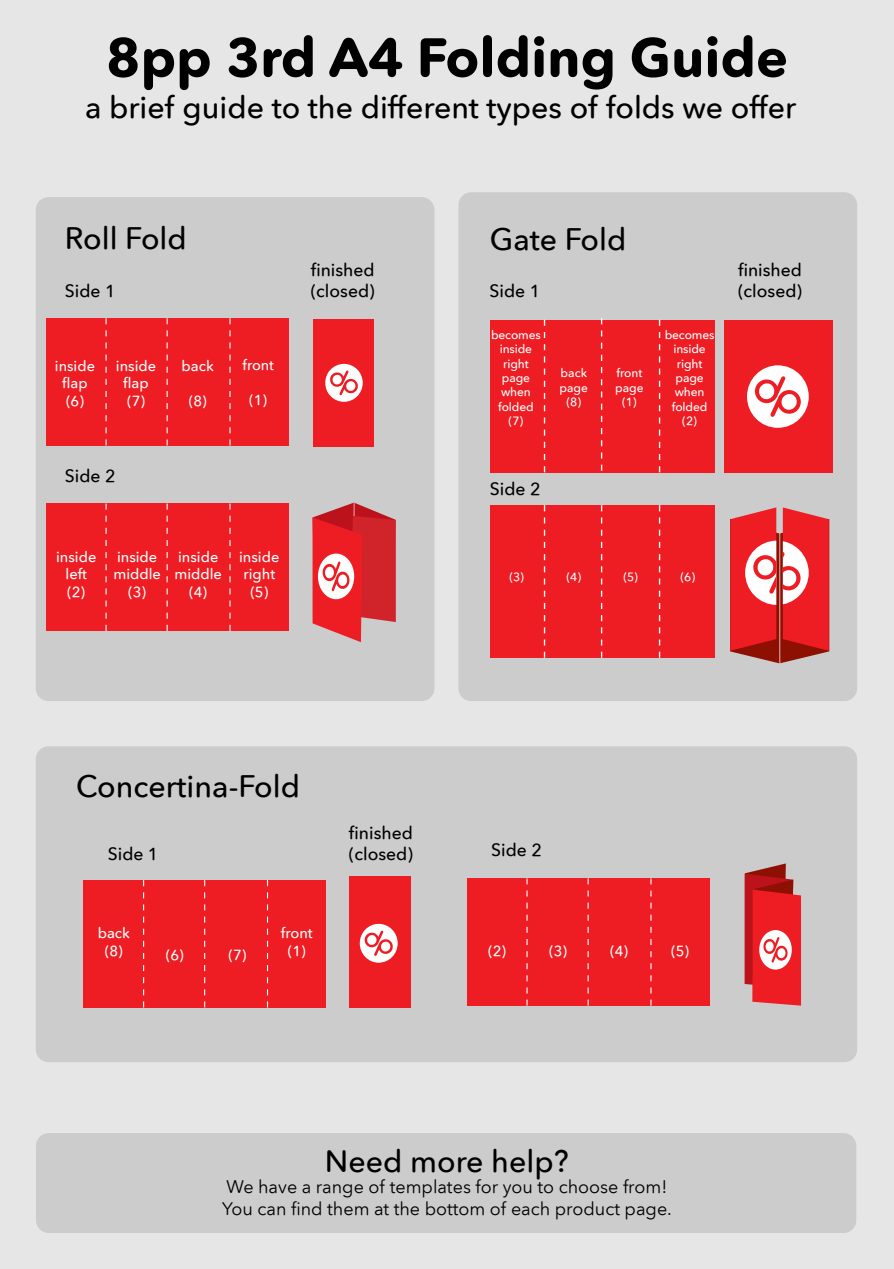
<style>
.page{position:relative;width:894px;height:1269px;background:#e6e6e6}
.page>*{position:absolute;margin:0;border:0;box-sizing:border-box;transform-origin:0 0}
.t1{font:700 54.15px "Avenir Next Rounded Pro";color:#000}
.t2{font:500 30.45px "Avenir Next Rounded Pro";color:#000}
.t3{font:18px "Avenir Next Rounded Pro";color:#000}
.t4{font:500 17.55px "Avenir Next Rounded Pro";color:#000}
.t5{font:500 14.7px/17.5px "Avenir Next Rounded Pro";color:#fff}
.t6{font:500 14.55px "Avenir Next Rounded Pro";color:#fff}
.t7{font:500 12px/14.4px "Avenir Next Rounded Pro";letter-spacing:-.01em;color:#fff;text-align:center}
</style>
<div class="page">
<div style="left:36px;top:197px;width:398px;height:504px;background:#ccc;border-radius:13px"></div>
<div style="left:458px;top:192px;width:399px;height:509px;background:#ccc;border-radius:13px"></div>
<div style="left:724px;top:320px;width:109px;height:152px;background:#ed1d23"></div>
<div style="left:545px;top:320px;width:115px;height:152px;background:#ed1d23"></div>
<div style="left:490px;top:320px;width:55px;height:152px;background:#ed1d23"></div>
<div style="left:660px;top:320px;width:55px;height:152px;background:#ed1d23"></div>
<svg style="left:544px;top:320px;width:1px;height:152px"></svg>
<svg style="left:659px;top:320px;width:1px;height:152px"></svg>
<svg style="left:601px;top:318px;width:1px;height:153px"></svg>
<div style="left:545px;top:505px;width:115px;height:153px;background:#ed1d23"></div>
<div style="left:490px;top:505px;width:55px;height:153px;background:#ed1d23"></div>
<div style="left:660px;top:505px;width:55px;height:153px;background:#ed1d23"></div>
<svg style="left:544px;top:505px;width:1px;height:153px"></svg>
<svg style="left:659px;top:505px;width:1px;height:153px"></svg>
<div style="left:313px;top:319px;width:60px;height:128px;background:#ed1d23"></div>
<div style="left:325px;top:364px;width:38px;height:38px;background:#fff;border-radius:50%"></div>
<svg style="left:329px;top:370px;width:30px;height:25px"></svg>
<div style="left:747px;top:365px;width:62px;height:63px;background:#fff;border-radius:50%"></div>
<svg style="left:753px;top:376px;width:49px;height:41px"></svg>
<svg style="left:313px;top:503px;width:83px;height:139px"></svg>
<div style="left:46px;top:318px;width:61px;height:128px;background:#ed1d23"></div>
<div style="left:228px;top:318px;width:61px;height:128px;background:#ed1d23"></div>
<div style="left:167px;top:318px;width:61px;height:128px;background:#ed1d23"></div>
<div style="left:107px;top:318px;width:60px;height:128px;background:#ed1d23"></div>
<svg style="left:167px;top:318px;width:1px;height:128px"></svg>
<svg style="left:229px;top:318px;width:2px;height:128px"></svg>
<svg style="left:106px;top:318px;width:1px;height:128px"></svg>
<div style="left:46px;top:504px;width:61px;height:127px;background:#ed1d23"></div>
<div style="left:228px;top:504px;width:61px;height:127px;background:#ed1d23"></div>
<div style="left:167px;top:504px;width:61px;height:127px;background:#ed1d23"></div>
<div style="left:107px;top:504px;width:60px;height:127px;background:#ed1d23"></div>
<svg style="left:167px;top:504px;width:1px;height:127px"></svg>
<svg style="left:229px;top:504px;width:2px;height:127px"></svg>
<svg style="left:106px;top:504px;width:1px;height:127px"></svg>
<div style="left:36px;top:746px;width:821px;height:316px;background:#ccc;border-radius:13px"></div>
<svg style="left:745px;top:863px;width:56px;height:143px;background:#dc4447"></svg>
<div style="left:349px;top:876px;width:62px;height:132px;background:#ed1d23"></div>
<div style="left:360px;top:924px;width:38px;height:39px;background:#fff;border-radius:50%"></div>
<svg style="left:364px;top:930px;width:30px;height:26px"></svg>
<div style="left:83px;top:880px;width:61px;height:128px;background:#ed1d23"></div>
<div style="left:266px;top:880px;width:60px;height:128px;background:#ed1d23"></div>
<div style="left:205px;top:880px;width:61px;height:128px;background:#ed1d23"></div>
<div style="left:144px;top:880px;width:61px;height:128px;background:#ed1d23"></div>
<svg style="left:204px;top:880px;width:1px;height:127px"></svg>
<svg style="left:267px;top:880px;width:1px;height:127px"></svg>
<svg style="left:143px;top:880px;width:1px;height:127px"></svg>
<div style="left:467px;top:878px;width:61px;height:128px;background:#ed1d23"></div>
<div style="left:649px;top:878px;width:61px;height:128px;background:#ed1d23"></div>
<div style="left:588px;top:878px;width:61px;height:128px;background:#ed1d23"></div>
<div style="left:528px;top:878px;width:60px;height:128px;background:#ed1d23"></div>
<svg style="left:588px;top:878px;width:1px;height:128px"></svg>
<svg style="left:650px;top:878px;width:2px;height:128px"></svg>
<svg style="left:526px;top:878px;width:2px;height:128px"></svg>
<svg style="left:730px;top:507px;width:99px;height:156px;background:#e14c4e"></svg>
<hr style="left:779px;top:533px;width:1px;height:131px;background:#fff">
<svg style="left:601px;top:505px;width:1px;height:153px"></svg>
<div style="left:36px;top:1133px;width:820px;height:100px;background:#ccc;border-radius:13px"></div>
<p class="t1" style="left:106px;top:24px;width:684px">8pp 3rd A4 Folding Guide</p>
<p class="t2" style="left:85px;top:89px;width:713px">a brief guide to the different types of folds we offer</p>
<p class="t2" style="left:65px;top:220px;width:123px">Roll Fold</p>
<p class="t2" style="left:490px;top:221px;width:138px">Gate Fold</p>
<p class="t4" style="left:490px;top:280px;width:52px">Side 1</p>
<p class="t4" style="left:311px;top:260px;width:65px">finished</p>
<p class="t4" style="left:311px;top:281px;width:65px">(closed)</p>
<p class="t4" style="left:65px;top:280px;width:52px">Side 1</p>
<p class="t6" style="left:55px;top:357px;width:42px">inside</p>
<p class="t6" style="left:62px;top:374px;width:27px">flap</p>
<p class="t5" style="left:66px;top:392px;width:19px">(6)</p>
<p class="t5" style="left:116px;top:357px;width:42px">inside</p>
<p class="t5" style="left:123px;top:374px;width:27px">flap</p>
<p class="t5" style="left:127px;top:392px;width:19px">(7)</p>
<p class="t4" style="left:65px;top:465px;width:52px">Side 2</p>
<p class="t5" style="left:182px;top:357px;width:34px">back</p>
<p class="t5" style="left:189px;top:392px;width:19px">(8)</p>
<p class="t6" style="left:242px;top:356px;width:33px">front</p>
<p class="t5" style="left:249px;top:392px;width:19px">(1)</p>
<p class="t7" style="left:491px;top:327px;width:51px">becomes inside right page when folded</p>
<p class="t7" style="left:509px;top:414px;width:16px">(7)</p>
<p class="t7" style="left:560px;top:366px;width:30px;text-align:left">back page</p>
<p class="t7" style="left:566px;top:395px;width:16px">(8)</p>
<p class="t4" style="left:490px;top:478px;width:52px">Side 2</p>
<p class="t7" style="left:616px;top:366px;width:27px">front</p>
<p class="t7" style="left:615px;top:380px;width:30px">page</p>
<p class="t7" style="left:622px;top:395px;width:16px">(1)</p>
<p class="t7" style="left:665px;top:327px;width:51px">becomes inside right page when folded</p>
<p class="t7" style="left:682px;top:414px;width:16px">(2)</p>
<p class="t5" style="left:56px;top:548px;width:42px;text-align:center">inside left</p>
<p class="t5" style="left:67px;top:583px;width:19px">(2)</p>
<p class="t5" style="left:113px;top:548px;width:49px">inside middle</p>
<p class="t5" style="left:128px;top:583px;width:19px">(3)</p>
<p class="t5" style="left:174px;top:548px;width:49px">inside middle</p>
<p class="t5" style="left:189px;top:583px;width:19px">(4)</p>
<p class="t5" style="left:239px;top:548px;width:42px">inside right</p>
<p class="t5" style="left:250px;top:583px;width:19px">(5)</p>
<p class="t7" style="left:509px;top:570px;width:16px">(3)</p>
<p class="t7" style="left:680px;top:570px;width:16px">(6)</p>
<p class="t7" style="left:566px;top:570px;width:16px">(4)</p>
<p class="t7" style="left:623px;top:570px;width:16px">(5)</p>
<p class="t4" style="left:738px;top:259px;width:65px">finished</p>
<p class="t4" style="left:738px;top:280px;width:65px">(closed)</p>
<p class="t2" style="left:76px;top:768px;width:225px">Concertina-Fold</p>
<p class="t4" style="left:349px;top:822px;width:65px">finished</p>
<p class="t4" style="left:349px;top:843px;width:65px">(closed)</p>
<p class="t4" style="left:108px;top:843px;width:52px">Side 1</p>
<p class="t4" style="left:491px;top:839px;width:52px">Side 2</p>
<p class="t5" style="left:98px;top:924px;width:34px">back</p>
<p class="t5" style="left:105px;top:942px;width:19px">(8)</p>
<p class="t5" style="left:488px;top:942px;width:19px">(2)</p>
<p class="t5" style="left:549px;top:942px;width:19px">(3)</p>
<p class="t5" style="left:610px;top:942px;width:19px">(4)</p>
<p class="t5" style="left:671px;top:942px;width:19px">(5)</p>
<p class="t5" style="left:281px;top:925px;width:33px">front</p>
<p class="t5" style="left:288px;top:942px;width:19px">(1)</p>
<p class="t5" style="left:166px;top:946px;width:19px">(6)</p>
<p class="t5" style="left:229px;top:946px;width:19px">(7)</p>
<p class="t2" style="left:325px;top:1142px;width:245px">Need more help?</p>
<p class="t3" style="left:227px;top:1176px;width:442px">We have a range of templates for you to choose from!</p>
<p class="t3" style="left:222px;top:1198px;width:451px">You can find them at the bottom of each product page.</p>
</div>
